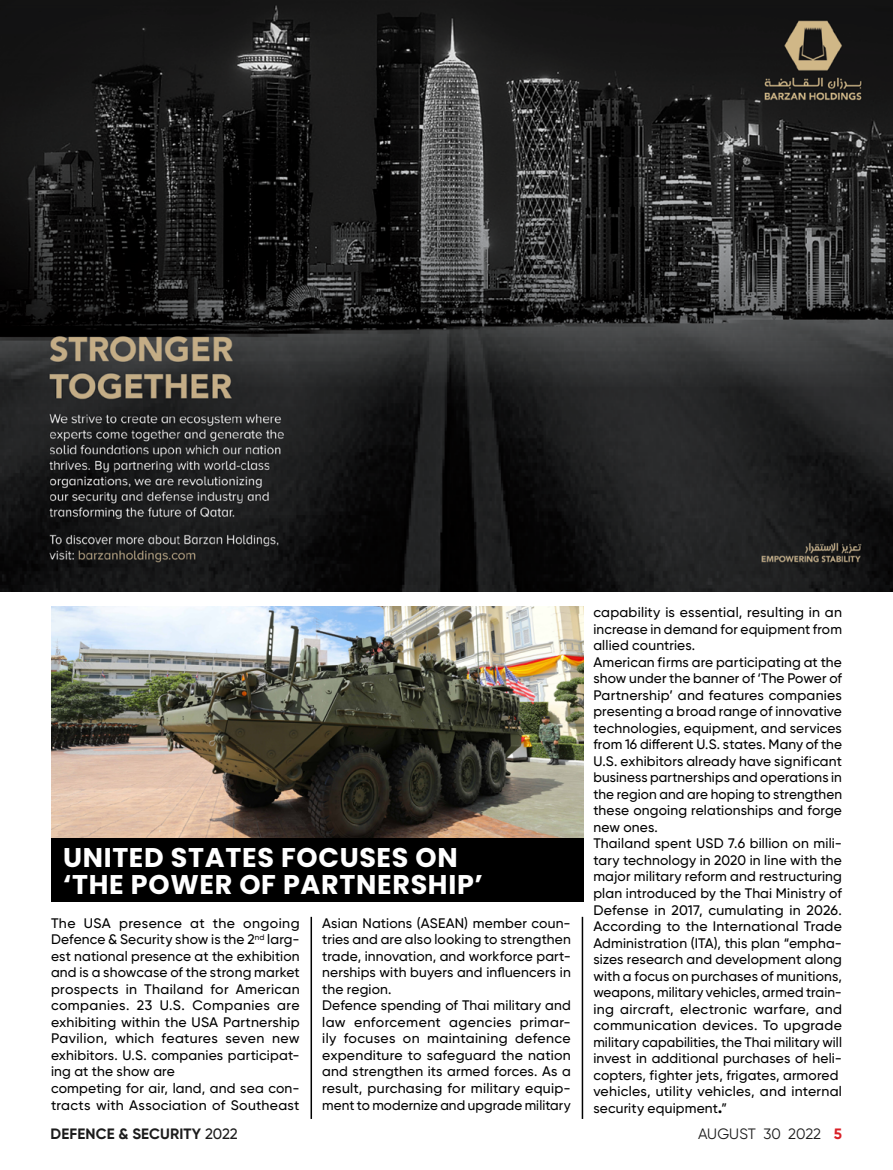
<style>
.page{position:relative;width:893px;height:1170px;background:#fff}
.page>*{position:absolute;margin:0;border:0;box-sizing:border-box;transform-origin:0 0}
.t1{font:700 27px/27px "Poppins";letter-spacing:.025em;color:#fff}
.t2{font:700 15px "Gilroy";letter-spacing:.01em;color:#1c1c1c}
.t3{font:15px "Gilroy";color:#1c1c1c}
.t4{font:500 13.8px/16.5px "Gilroy";letter-spacing:.01em;color:#000}
.s1{font-weight:900}
.s2{font-weight:500}
.s3{font-weight:700;color:#d92027}
</style>
<div class="page">
<img style="left:0;top:0;width:893px;height:591px">
<img style="left:51px;top:606px;width:532px;height:232px">
<div style="left:51px;top:838px;width:532px;height:63px;background:#000"></div>
<hr style="left:311px;top:916px;width:1px;height:202px;background:#000">
<hr style="left:582px;top:916px;width:1px;height:202px;background:#000">
<h1 class="t1" style="left:63px;top:843px;width:421px">UNITED STATES FOCUSES ON ‘THE POWER OF PARTNERSHIP’</h1>
<p class="t4" style="left:51px;top:914px;width:250px">The USA presence at the ongoing Defence &amp; Security show is the 2<sup>nd</sup> larg&shy;est national presence at the exhibition and is a showcase of the strong market prospects in Thailand for American companies. 23 U.S. Companies are exhibiting within the USA Partnership Pavilion, which features seven new exhibitors. U.S. companies participat&shy;ing at the show are<br>competing for air, land, and sea con&shy;tracts with Association of Southeast</p>
<p class="t4" style="left:322px;top:914px;width:250px">Asian Nations (ASEAN) member coun&shy;tries and are also looking to strengthen trade, innovation, and workforce part&shy;nerships with buyers and influencers in the region.<br>Defence spending of Thai military and law enforcement agencies primar&shy;ily focuses on maintaining defence expenditure to safeguard the nation and strengthen its armed forces. As a result, purchasing for military equip&shy;ment to modernize and upgrade military</p>
<p class="t4" style="left:593px;top:604px;width:250px">capability is essential, resulting in an increase in demand for equipment from allied countries.<br>American firms are participating at the show under the banner of ‘The Power of Partnership’ and features companies presenting a broad range of innovative technologies, equipment, and services from 16 different U.S. states. Many of the U.S. exhibitors already have significant business partnerships and operations in the region and are hoping to strengthen these ongoing relationships and forge new ones.<br>Thailand spent USD 7.6 billion on mili&shy;tary technology in 2020 in line with the major military reform and restructuring plan introduced by the Thai Ministry of Defense in 2017, cumulating in 2026.<br>According to the International Trade Administration (ITA), this plan “empha&shy;sizes research and development along with a focus on purchases of munitions, weapons, military vehicles, armed train&shy;ing aircraft, electronic warfare, and communication devices. To upgrade military capabilities, the Thai military will invest in additional purchases of heli&shy;copters, fighter jets, frigates, armored vehicles, utility vehicles, and internal security equipment<span class="s1">.</span>”</p>
<p class="t2" style="left:51px;top:1124px;width:189px">DEFENCE &amp; SECURITY <span class="s2">2022</span></p>
<p class="t3" style="left:698px;top:1124px;width:146px">AUGUST 30 2022 <span class="s3">5</span></p>
</div>
